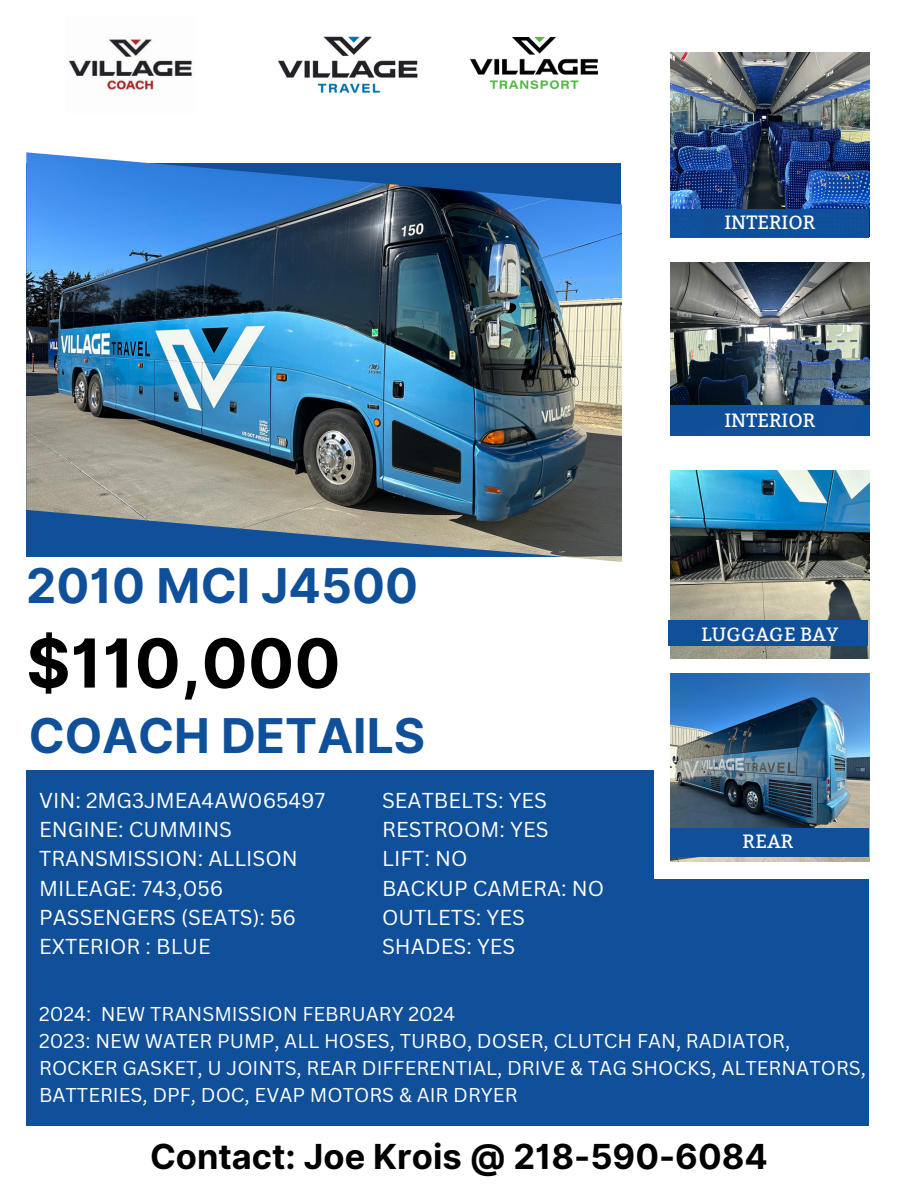
<style>
.page{position:relative;width:918px;height:1188px;background:#fff}
.page>*{position:absolute;margin:0;border:0;box-sizing:border-box;transform-origin:0 0}
.t1{font:700 67.5px "Inter";color:#000}
.t2{font:700 48px "Inter";color:#10509a}
.t3{font:700 34.5px "Inter";color:#000}
.t4{font:700 32.7px "Inter";letter-spacing:.05em;color:#fff}
.t5{font:21px "Canva Sans";color:#fff}
.t6{font:19.5px "Canva Sans";color:#fff}
.t7{font:19.2px "Bitter";color:#fff}
</style>
<div class="page">
<img style="left:670px;top:262px;width:200px;height:173px">
<img style="left:670px;top:471px;width:200px;height:188px">
<img style="left:69px;top:37px;width:123px;height:54px">
<img style="left:278px;top:36px;width:140px;height:57px">
<img style="left:471px;top:38px;width:127px;height:52px">
<img style="left:26px;top:152px;width:596px;height:410px">
<img style="left:670px;top:52px;width:200px;height:185px">
<img style="left:670px;top:674px;width:200px;height:187px">
<div style="left:670px;top:209px;width:199px;height:28px;background:#10509a"></div>
<div style="left:670px;top:405px;width:199px;height:31px;background:#10509a"></div>
<div style="left:26px;top:879px;width:843px;height:247px;background:#10509a"></div>
<div style="left:26px;top:771px;width:627px;height:275px;background:#10509a"></div>
<div style="left:670px;top:828px;width:199px;height:28px;background:#10509a"></div>
<div style="left:669px;top:620px;width:199px;height:25px;background:#10509a"></div>
<h2 class="t7" style="left:724px;top:211px;width:92px">INTERIOR</h2>
<h1 class="t2" style="left:26px;top:557px;width:393px">2010 MCI J4500</h1>
<p class="t1" style="left:26px;top:623px;width:316px">$110,000</p>
<p class="t2" style="left:29px;top:707px;width:398px">COACH DETAILS</p>
<p class="t5" style="left:39px;top:785px;width:288px">VIN: 2MG3JMEA4AW065497</p>
<p class="t5" style="left:39px;top:815px;width:194px">ENGINE: CUMMINS</p>
<p class="t5" style="left:39px;top:844px;width:260px">TRANSMISSION: ALLISON</p>
<p class="t5" style="left:39px;top:873px;width:186px">MILEAGE: 743,056</p>
<p class="t5" style="left:39px;top:902px;width:259px">PASSENGERS (SEATS): 56</p>
<h3 class="t5" style="left:39px;top:932px;width:173px">EXTERIOR : BLUE</h3>
<p class="t5" style="left:382px;top:785px;width:166px">SEATBELTS: YES</p>
<p class="t5" style="left:382px;top:815px;width:168px">RESTROOM: YES</p>
<p class="t5" style="left:382px;top:844px;width:87px">LIFT: NO</p>
<p class="t5" style="left:382px;top:873px;width:224px">BACKUP CAMERA: NO</p>
<p class="t5" style="left:382px;top:902px;width:144px">OUTLETS: YES</p>
<p class="t5" style="left:382px;top:932px;width:135px">SHADES: YES</p>
<p class="t4" style="left:112px;top:802px;width:426px">DETAILS ABOUT COACH</p>
<p class="t7" style="left:724px;top:409px;width:92px">INTERIOR</p>
<p class="t7" style="left:701px;top:623px;width:139px">LUGGAGE BAY</p>
<p class="t7" style="left:743px;top:830px;width:52px">REAR</p>
<p class="t6" style="left:39px;top:1000px;width:418px">2024: NEW TRANSMISSION FEBRUARY 2024</p>
<p class="t6" style="left:39px;top:1027px;width:753px">2023: NEW WATER PUMP, ALL HOSES, TURBO, DOSER, CLUTCH FAN, RADIATOR,</p>
<p class="t6" style="left:39px;top:1054px;width:828px">ROCKER GASKET, U JOINTS, REAR DIFFERENTIAL, DRIVE &amp; TAG SHOCKS, ALTERNATORS,</p>
<h4 class="t6" style="left:39px;top:1081px;width:480px">BATTERIES, DPF, DOC, EVAP MOTORS &amp; AIR DRYER</h4>
<h2 class="t3" style="left:150px;top:1136px;width:619px">Contact: Joe Krois @ 218-590-6084</h2>
</div>
